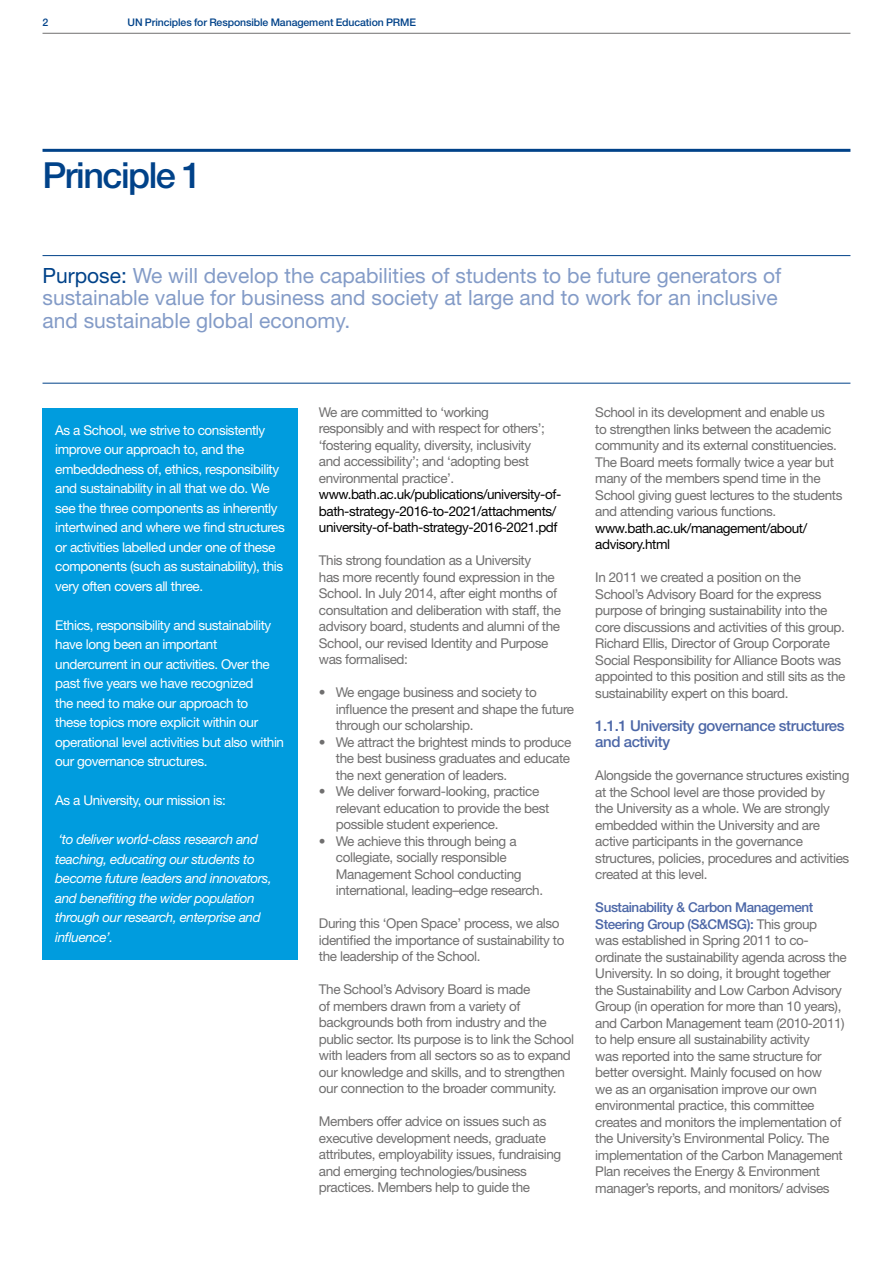
<style>
.page{position:relative;width:893px;height:1263px;background:#fff}
.page>*{position:absolute;margin:0;border:0;box-sizing:border-box;transform-origin:0 0}
.t1{font:500 36px "Helvetica Neue LT Std";letter-spacing:-.04em;color:#004289}
.t2{font:21px/22.5px "Helvetica Neue LT Std";color:#839bc7}
.t3{font:500 15px/16.5px "Helvetica Neue LT Std";letter-spacing:-.03em;color:#4c67a7}
.t4{font:13.5px/16.5px "Helvetica Neue LT Std";letter-spacing:-.03em;color:#706f6f}
.t5{font:13.5px/19.5px "Helvetica Neue LT Std";letter-spacing:-.03em;color:#fff}
.t6{font:italic 13.5px/19.5px "Helvetica Neue LT Std";letter-spacing:-.03em;color:#fff}
.t7{font:13.5px/16.5px "Helvetica Neue LT Std";letter-spacing:-.03em;color:#000}
.t8{font:500 10.5px "Helvetica Neue LT Std";letter-spacing:-.01em;color:#004289}
.s1{color:#004289}
.s2{font-weight:500;color:#4c67a7}
</style>
<div class="page">
<div style="left:43px;top:408px;width:255px;height:552px;background:#009cde"></div>
<hr style="left:43px;top:255px;width:807px;height:1px;background:#004289">
<hr style="left:43px;top:383px;width:807px;height:1px;background:#004289">
<hr style="left:43px;top:33px;width:807px;height:1px;background:#706f6f">
<hr style="left:43px;top:149px;width:807px;height:3px;background:#004289">
<p class="t8" style="left:43px;top:16px;width:7px">2</p>
<p class="t8" style="left:128px;top:16px;width:290px">UN Principles for Responsible Management Education PRME</p>
<h1 class="t1" style="left:43px;top:154px;width:161px">Principle 1</h1>
<h2 class="t2" style="left:43px;top:264px;width:740px"><span class="s1">Purpose:</span> We will develop the capabilities of students to be future generators of sustainable value for business and society at large and to work for an inclusive and sustainable global economy.</h2>
<p class="t5" style="left:55px;top:420px;width:231px">As a School, we strive to consistently improve our approach to, and the embeddedness of, ethics, responsibility and sustainability in all that we do. We see the three components as inherently intertwined and where we find structures or activities labelled under one of these components (such as sustainability), this very often covers all three.</p>
<p class="t5" style="left:55px;top:615px;width:230px">Ethics, responsibility and sustainability have long been an important undercurrent in our activities. Over the past five years we have recognized<br>the need to make our approach to<br>these topics more explicit within our operational level activities but also within our governance structures.</p>
<p class="t5" style="left:55px;top:791px;width:172px">As a University, our mission is:</p>
<p class="t6" style="left:55px;top:829px;width:218px">‘to deliver world-class research and teaching, educating our students to become future leaders and innovators, and benefiting the wider population through our research, enterprise and influence’.</p>
<p class="t4" style="left:319px;top:404px;width:228px">We are committed to ‘working responsibly and with respect for others’; ‘fostering equality, diversity, inclusivity and accessibility’; and ‘adopting best environmental practice’.</p>
<p class="t7" style="left:319px;top:486px;width:244px">www.bath.ac.uk/publications/university-of&shy;bath-strategy-2016-to-2021/attachments/ university-of-bath-strategy-2016-2021.pdf</p>
<p class="t4" style="left:319px;top:552px;width:243px">This strong foundation as a University<br>has more recently found expression in the School. In July 2014, after eight months of consultation and deliberation with staff, the advisory board, students and alumni of the School, our revised Identity and Purpose was formalised:</p>
<p class="t4" style="left:336px;top:684px;width:240px;text-indent:-17px">• We engage business and society to influence the present and shape the future through our scholarship.</p>
<p class="t4" style="left:336px;top:734px;width:237px;text-align:justify;text-indent:-17px">• We attract the brightest minds to produce the best business graduates and educate the next generation of leaders.</p>
<p class="t4" style="left:336px;top:783px;width:215px;text-indent:-17px">• We deliver forward-looking, practice relevant education to provide the best possible student experience.</p>
<p class="t4" style="left:336px;top:833px;width:209px;text-indent:-17px">• We achieve this through being a collegiate, socially responsible Management School conducting international, leading–edge research.</p>
<p class="t4" style="left:319px;top:915px;width:247px">During this ‘Open Space’ process, we also identified the importance of sustainability to the leadership of the School.</p>
<p class="t4" style="left:319px;top:981px;width:257px">The School’s Advisory Board is made<br>of members drawn from a variety of backgrounds both from industry and the public sector. Its purpose is to link the School with leaders from all sectors so as to expand our knowledge and skills, and to strengthen our connection to the broader community.</p>
<p class="t4" style="left:319px;top:1113px;width:244px">Members offer advice on issues such as executive development needs, graduate attributes, employability issues, fundraising and emerging technologies/business practices. Members help to guide the</p>
<p class="t4" style="left:595px;top:404px;width:249px">School in its development and enable us<br>to strengthen links between the academic community and its external constituencies.<br>The Board meets formally twice a year but many of the members spend time in the School giving guest lectures to the students and attending various functions.</p>
<p class="t7" style="left:595px;top:519px;width:213px">www.bath.ac.uk/management/about/ advisory.html</p>
<p class="t4" style="left:595px;top:569px;width:252px">In 2011 we created a position on the School’s Advisory Board for the express purpose of bringing sustainability into the core discussions and activities of this group.<br>Richard Ellis, Director of Group Corporate Social Responsibility for Alliance Boots was appointed to this position and still sits as the sustainability expert on this board.</p>
<p class="t3" style="left:595px;top:717px;width:251px">1.1.1 University governance structures and activity</p>
<p class="t4" style="left:595px;top:767px;width:256px">Alongside the governance structures existing at the School level are those provided by<br>the University as a whole. We are strongly embedded within the University and are active participants in the governance structures, policies, procedures and activities created at this level.</p>
<p class="t4" style="left:595px;top:899px;width:253px"><span class="s2">Sustainability &amp; Carbon Management Steering Group (S&amp;CMSG):</span> This group<br>was established in Spring 2011 to co&shy;ordinate the sustainability agenda across the University. In so doing, it brought together the Sustainability and Low Carbon Advisory Group (in operation for more than 10 years), and Carbon Management team (2010-2011) to help ensure all sustainability activity<br>was reported into the same structure for better oversight. Mainly focused on how<br>we as an organisation improve our own environmental practice, this committee creates and monitors the implementation of the University’s Environmental Policy. The implementation of the Carbon Management Plan receives the Energy &amp; Environment manager’s reports, and monitors/ advises</p>
</div>
